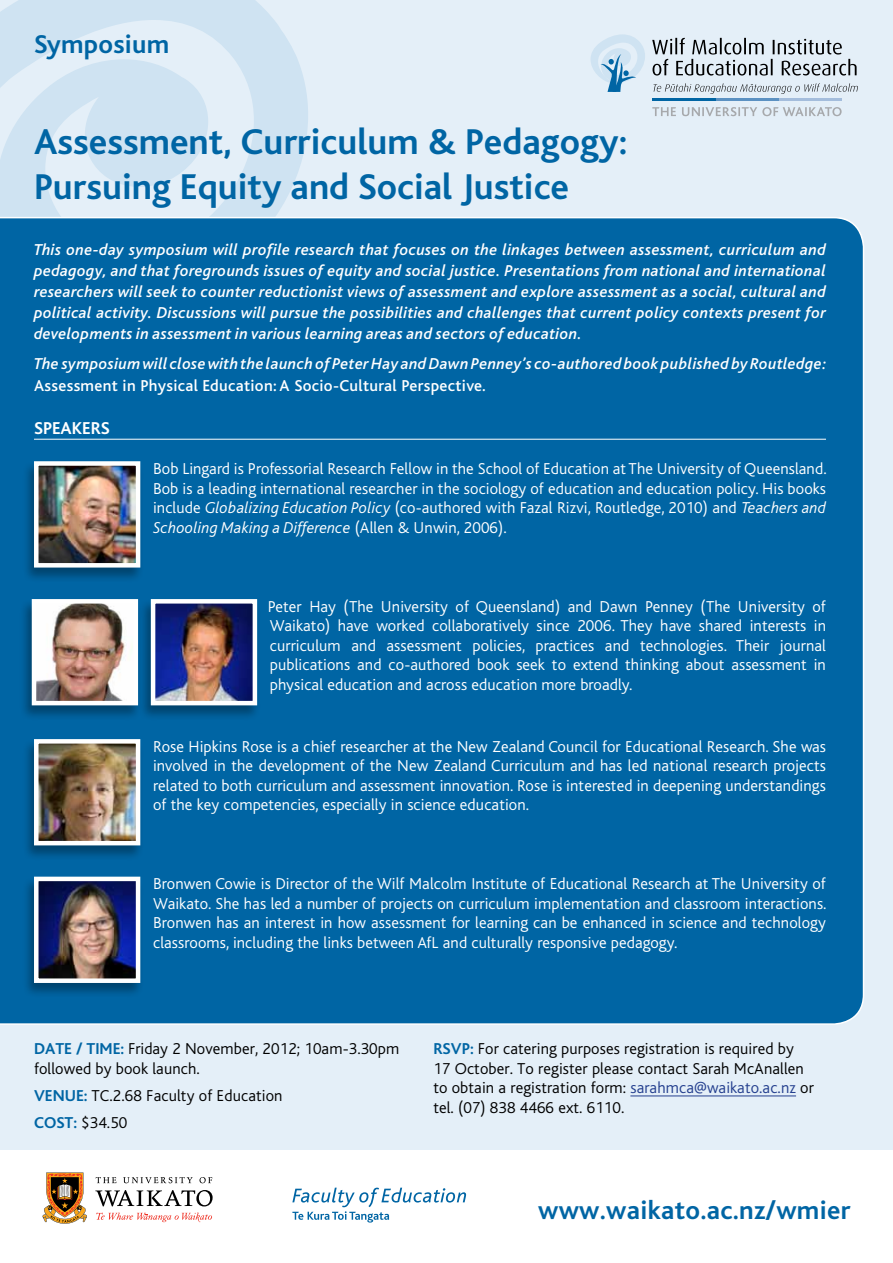
<style>
.page{position:relative;width:893px;height:1263px;background:#fff}
.page>*{position:absolute;margin:0;border:0;box-sizing:border-box;transform-origin:0 0}
.t1{font:700 37.5px/45px "Bliss";color:#0065a4}
.t2{font:700 27px "Bliss";letter-spacing:.01em;color:#0065a4}
.t3{font:700 18px "Bliss";color:#fff}
.t4{font:300 16.5px/19.5px "Bliss CE";letter-spacing:.005em;color:#fff;text-align:justify}
.t5{font:italic 500 16.5px/21px "Bliss";letter-spacing:.02em;color:#fff;text-align:justify}
.t6{font:300 16.5px/19.5px "Bliss CE";letter-spacing:.005em;color:#000}
.s1{font-style:normal}
.s2{font-style:italic}
.s3{font-family:"Bliss";font-weight:700;color:#0065a4}
.s4{color:#25408f}
</style>
<div class="page">
<svg style="left:292px;top:1188px;width:174px;height:34px"></svg>
<svg style="left:42px;top:1172px;width:45px;height:52px"></svg>
<svg style="left:96px;top:1177px;width:20px;height:6px"></svg>
<svg style="left:123px;top:1177px;width:70px;height:6px"></svg>
<svg style="left:199px;top:1177px;width:13px;height:6px"></svg>
<svg style="left:96px;top:1212px;width:116px;height:10px"></svg>
<svg style="left:95px;top:1190px;width:118px;height:16px"></svg>
<div style="left:0;top:0;width:893px;height:1149px;background:#e4eff8"></div>
<svg style="left:0;top:0;width:308px;height:217px;fill:#cfe3f2"></svg>
<div style="left:0;top:217px;width:864px;height:808px;background:#0065a4"></div>
<svg style="left:652px;top:38px;width:205px;height:38px"></svg>
<svg style="left:652px;top:107px;width:190px;height:9px"></svg>
<hr style="left:778px;top:98px;width:64px;height:2px;background:#a4bddc">
<hr style="left:715px;top:98px;width:63px;height:2px;background:#5b91c2">
<hr style="left:652px;top:98px;width:63px;height:2px;background:#0065a4">
<svg style="left:653px;top:83px;width:205px;height:11px"></svg>
<svg style="left:591px;top:34px;width:54px;height:58px"></svg>
<hr style="left:630px;top:1095px;width:166px;height:1px;background:#25408f">
<hr style="left:34px;top:439px;width:792px;height:1px;background:#fff">
<div style="left:22px;top:460px;width:122px;height:123px;background:#000;opacity:.33"></div>
<img style="left:39px;top:466px;width:96px;height:96px">
<div style="left:34px;top:461px;width:106px;height:106px;border:4px solid #fff"></div>
<div style="left:20px;top:598px;width:122px;height:123px;background:#000;opacity:.33"></div>
<img style="left:37px;top:604px;width:96px;height:96px">
<div style="left:32px;top:599px;width:106px;height:106px;border:4px solid #fff"></div>
<div style="left:139px;top:598px;width:122px;height:123px;background:#000;opacity:.33"></div>
<img style="left:156px;top:604px;width:96px;height:96px">
<div style="left:151px;top:599px;width:106px;height:106px;border:4px solid #fff"></div>
<div style="left:22px;top:738px;width:122px;height:123px;background:#000;opacity:.33"></div>
<img style="left:39px;top:744px;width:96px;height:96px">
<div style="left:34px;top:739px;width:106px;height:106px;border:4px solid #fff"></div>
<div style="left:22px;top:876px;width:122px;height:122px;background:#000;opacity:.33"></div>
<img style="left:39px;top:882px;width:96px;height:96px">
<div style="left:34px;top:877px;width:106px;height:106px;border:4px solid #fff"></div>
<h2 class="t2" style="left:34px;top:30px;width:137px">Symposium</h2>
<h1 class="t1" style="left:34px;top:120px;width:595px">Assessment, Curriculum &amp; Pedagogy:<br>Pursuing Equity and Social Justice</h1>
<p class="t5" style="left:34px;top:239px;width:793px">This one-day symposium will profile research that focuses on the linkages between assessment, curriculum and pedagogy, and that foregrounds issues of equity and social justice. Presentations from national and international researchers will seek to counter reductionist views of assessment and explore assessment as a social, cultural and political activity. Discussions will pursue the possibilities and challenges that current policy contexts present for developments in assessment in various learning areas and sectors of education.</p>
<p class="t5" style="left:34px;top:352px;width:794px;line-height:22.5px">The symposium will close with the launch of Peter Hay and Dawn Penney’s co-authored book published by Routledge:<br><span class="s1">Assessment in Physical Education: A Socio-Cultural Perspective</span>.</p>
<p class="t3" style="left:34px;top:418px;width:11px">spea</p>
<p class="t3" style="left:72px;top:418px;width:21px">kers</p>
<p class="t4" style="left:153px;top:459px;width:675px">Bob Lingard is Professorial Research Fellow in the School of Education at The University of Queensland.<br>Bob is a leading international researcher in the sociology of education and education policy. His books include <span class="s2">Globalizing Education Policy</span> (co-authored with Fazal Rizvi, Routledge, 2010) and <span class="s2">Teachers and Schooling Making a Difference</span> (Allen &amp; Unwin, 2006).</p>
<p class="t4" style="left:268px;top:597px;width:560px">Peter Hay (The University of Queensland) and Dawn Penney (The University of Waikato) have worked collaboratively since 2006. They have shared interests in curriculum and assessment policies, practices and technologies. Their journal publications and co-authored book seek to extend thinking about assessment in physical education and across education more broadly.</p>
<p class="t4" style="left:153px;top:737px;width:674px">Rose Hipkins Rose is a chief researcher at the New Zealand Council for Educational Research. She was involved in the development of the New Zealand Curriculum and has led national research projects related to both curriculum and assessment innovation. Rose is interested in deepening understandings of the key competencies, especially in science education.</p>
<p class="t4" style="left:153px;top:874px;width:675px">Bronwen Cowie is Director of the Wilf Malcolm Institute of Educational Research at The University of Waikato. She has led a number of projects on curriculum implementation and classroom interactions.<br>Bronwen has an interest in how assessment for learning can be enhanced in science and technology classrooms, including the links between AfL and culturally responsive pedagogy.</p>
<p class="t6" style="left:34px;top:1039px;width:367px"><span class="s3">DATE / Time:</span> Friday 2 November, 2012; 10am-3.30pm followed by book launch.</p>
<p class="t6" style="left:34px;top:1082px;width:250px;line-height:27px"><span class="s3">Venue:</span> TC.2.68 Faculty of Education <span class="s3">cost:</span> $34.50</p>
<p class="t6" style="left:433px;top:1039px;width:382px"><span class="s3">RSVP:</span> For catering purposes registration is required by 17 October. To register please contact Sarah McAnallen to obtain a registration form: <span class="s4">sarahmca@waikato.ac.nz</span> or tel. (07) 838 4466 ext. 6110.</p>
<h2 class="t2" style="left:538px;top:1196px;width:314px">www.waikato.ac.nz/wmier</h2>
</div>
